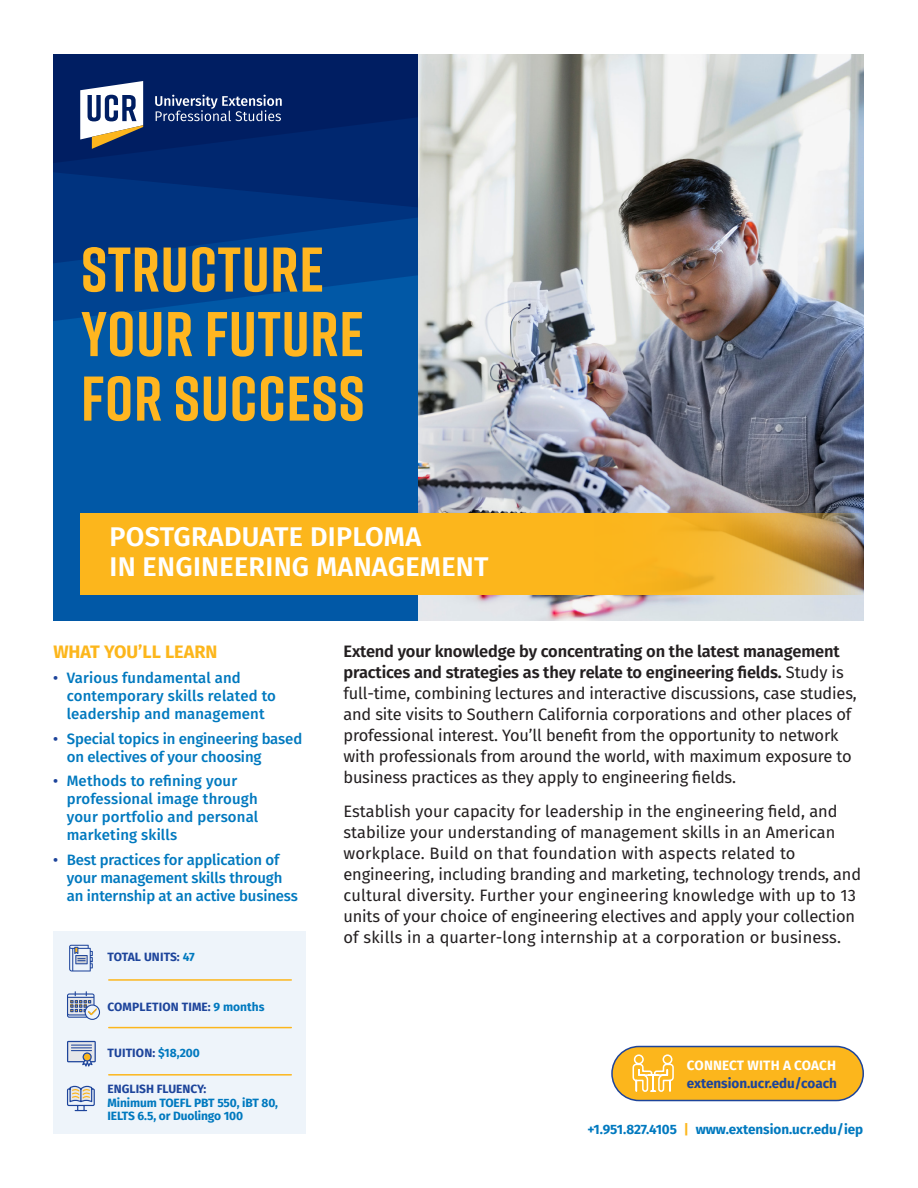
<style>
.page{position:relative;width:918px;height:1188px;background:#fff}
.page>*{position:absolute;margin:0;border:0;box-sizing:border-box;transform-origin:0 0}
.Gold_Header_Font_Siz{font:700 63px/64.5px "Rift";letter-spacing:.01em;color:#ffb620}
.Course_Offering{font:600 27px/30px "Fira Sans";letter-spacing:.01em;color:#fff}
.Course_Offering-2{font:700 18px "Fira Sans";color:#fcb61c}
.t1{font:16.5px/21px "Fira Sans";letter-spacing:-.01em;color:#231f20}
.Course_Offering-3{font:500 15px/18px "Fira Sans";letter-spacing:-.005em;color:#0079bf}
.Course{font:700 13.5px "Fira Sans";color:#0079bf}
.Course-2{font:700 13.5px "Fira Sans";color:#1d449b}
.Course-3{font:700 13.5px "Fira Sans";letter-spacing:.01em;color:#fff}
.Course-4{font:700 12px "Fira Sans";color:#1d449b}
.Course-5{font:700 12px/13.5px "Fira Sans";letter-spacing:-.01em;color:#0079bf}
.s1{color:#1d449b}
.s2{color:#0079bf}
.s3{font-weight:600}
.s4{color:#fcb61c}
</style>
<div class="page">
<div style="left:53px;top:932px;width:252px;height:202px;background:#eef4fa"></div>
<div style="left:53px;top:54px;width:810px;height:567px;background:#0158a6"></div>
<svg style="left:53px;top:167px;width:365px;height:154px;background:#003c89"></svg>
<svg style="left:53px;top:54px;width:365px;height:113px;background:#002065"></svg>
<img style="left:418px;top:54px;width:446px;height:567px">
<svg style="left:80px;top:513px;width:783px;height:81px;background:#f3b226"></svg>
<svg style="left:155px;top:95px;width:127px;height:26px;background:#405689"></svg>
<svg style="left:80px;top:81px;width:63px;height:68px;background:#989ead"></svg>
<div style="left:612px;top:1047px;width:251px;height:54px;background:#fcb61c;border-radius:27px"></div>
<div style="left:611px;top:1046px;width:253px;height:55px;border:2px solid #1d449b;border-radius:27px"></div>
<svg style="left:632px;top:1054px;width:42px;height:38px"></svg>
<svg style="left:69px;top:945px;width:24px;height:27px"></svg>
<svg style="left:67px;top:991px;width:33px;height:29px"></svg>
<hr style="left:109px;top:979px;width:182px;height:2px;background:#fcb61c">
<hr style="left:109px;top:1027px;width:182px;height:1px;background:#fcb61c">
<hr style="left:109px;top:1074px;width:182px;height:2px;background:#fcb61c">
<svg style="left:66px;top:1085px;width:29px;height:27px"></svg>
<svg style="left:67px;top:1041px;width:29px;height:26px"></svg>
<p class="Gold_Header_Font_Siz" style="left:81px;top:236px;width:285px">STRUCTURE<br>YOUR FUTURE<br>FOR SUCCESS</p>
<p class="Course_Offering" style="left:110px;top:520px;width:381px">POSTGRADUATE DIPLOMA<br>IN ENGINEERING MANAGEMENT</p>
<p class="Course_Offering-2" style="left:53px;top:637px;width:166px">WHAT YOU’LL LEARN</p>
<p class="Course_Offering-3" style="left:67px;top:668px;width:211px;text-indent:-14px"><span class="s1">•</span> Various fundamental and contemporary skills related to leadership and management</p>
<p class="Course_Offering-3" style="left:67px;top:729px;width:237px;text-indent:-14px"><span class="s1">•</span> Special topics in engineering based on electives of your choosing</p>
<p class="Course_Offering-3" style="left:67px;top:771px;width:193px;text-indent:-14px"><span class="s1">•</span> Methods to refining your professional image through your portfolio and personal marketing skills</p>
<p class="Course_Offering-3" style="left:67px;top:850px;width:233px;text-indent:-14px"><span class="s1">•</span> Best practices for application of your management skills through an internship at an active business</p>
<p class="Course-4" style="left:108px;top:947px;width:89px">TOTAL UNITS: <span class="s2">47</span></p>
<p class="Course-4" style="left:108px;top:997px;width:158px">COMPLETION TIME: <span class="s2">9 months</span></p>
<p class="Course-4" style="left:108px;top:1043px;width:94px">TUITION: <span class="s2">$18,200</span></p>
<p class="Course-4" style="left:108px;top:1079px;width:100px">ENGLISH FLUENCY:</p>
<p class="Course-5" style="left:107px;top:1095px;width:172px">Minimum TOEFL PBT 550, iBT 80,<br>IELTS 6.5, or Duolingo 100</p>
<p class="t1" style="left:344px;top:640px;width:515px"><span class="s3">Extend your knowledge by concentrating on the latest management practices and strategies as they relate to engineering fields.</span> Study is full-time, combining lectures and interactive discussions, case studies, and site visits to Southern California corporations and other places of professional interest. You’ll benefit from the opportunity to network with professionals from around the world, with maximum exposure to business practices as they apply to engineering fields.</p>
<p class="t1" style="left:344px;top:800px;width:519px">Establish your capacity for leadership in the engineering field, and stabilize your understanding of management skills in an American workplace. Build on that foundation with aspects related to engineering, including branding and marketing, technology trends, and cultural diversity. Further your engineering knowledge with up to 13 units of your choice of engineering electives and apply your collection of skills in a quarter-long internship at a corporation or business.</p>
<p class="Course-3" style="left:687px;top:1054px;width:151px">CONNECT WITH A COACH</p>
<p class="Course-2" style="left:687px;top:1072px;width:152px">extension.ucr.edu/coach</p>
<p class="Course" style="left:587px;top:1117px;width:277px">+1.951.827.4105 <span class="s4">|</span> www.extension.ucr.edu/iep</p>
</div>
